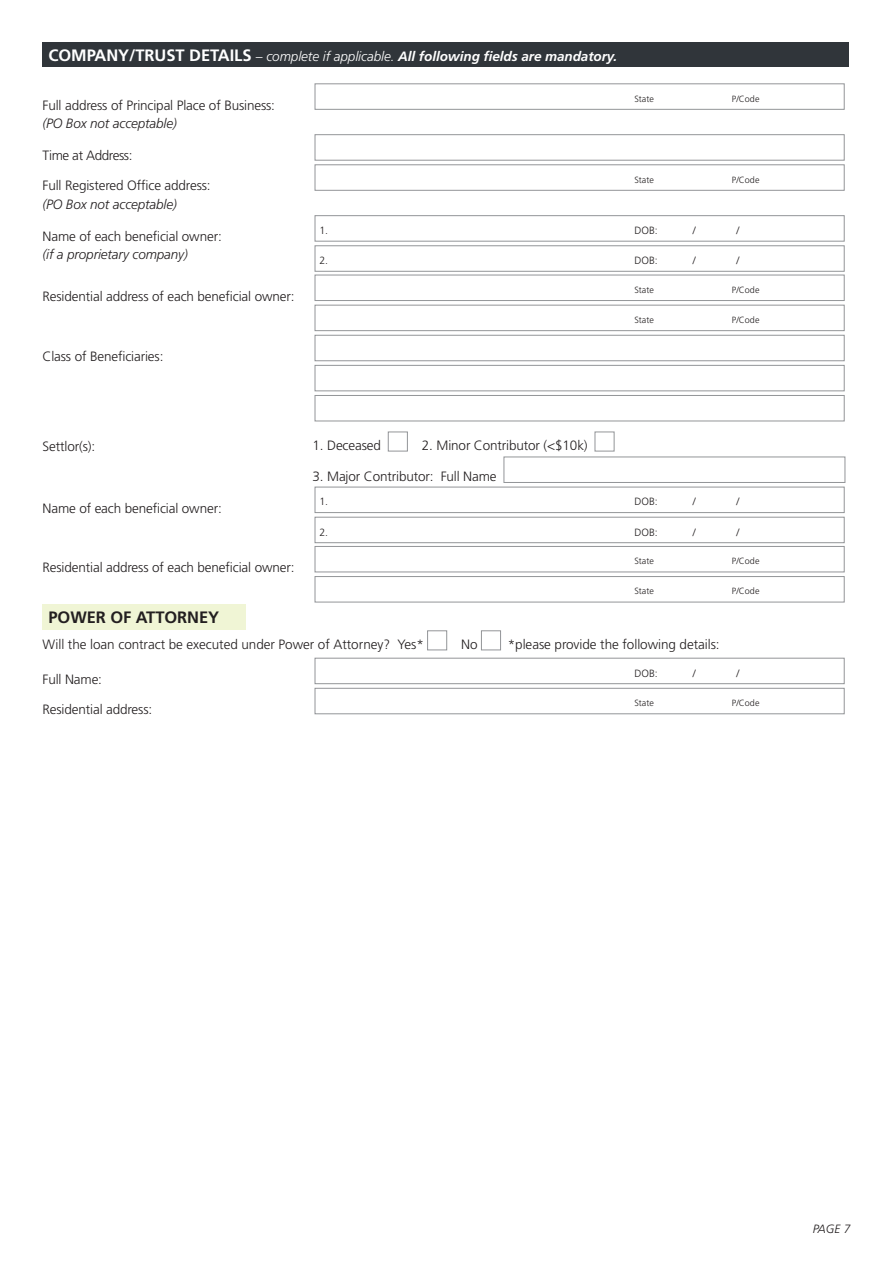
<style>
.page{position:relative;width:893px;height:1263px;background:#fff}
.page>*{position:absolute;margin:0;border:0;box-sizing:border-box;transform-origin:0 0}
.t1{font:700 16.5px "Frutiger";letter-spacing:-.005em;color:#231f20}
.t2{font:300 13.5px "Frutiger";letter-spacing:-.01em;color:#231f20}
.t3{font:italic 700 13.5px "Frutiger";letter-spacing:-.005em;color:#fff}
.t4{font:italic 300 13.5px "Frutiger";letter-spacing:-.01em;color:#231f20}
.t5{font:300 13.5px "Frutiger";letter-spacing:-.03em;color:#231f20}
.t6{font:italic 300 12px "Frutiger";color:#231f20}
.t7{font:300 10.5px "Frutiger";color:#231f20}
.t8{font:300 9px "Frutiger";color:#231f20}
.s1{font-style:normal;font-size:16.5px}
.s2{font-weight:300}
</style>
<div class="page">
<div style="left:315px;top:84px;width:529px;height:26px;border:1px solid #939598"></div>
<div style="left:315px;top:134px;width:529px;height:26px;border:1px solid #939598"></div>
<div style="left:315px;top:215px;width:529px;height:26px;border:1px solid #939598"></div>
<div style="left:315px;top:275px;width:529px;height:26px;border:1px solid #939598"></div>
<div style="left:315px;top:305px;width:529px;height:26px;border:1px solid #939598"></div>
<div style="left:315px;top:335px;width:529px;height:26px;border:1px solid #939598"></div>
<div style="left:315px;top:365px;width:529px;height:26px;border:1px solid #939598"></div>
<div style="left:315px;top:395px;width:529px;height:26px;border:1px solid #939598"></div>
<div style="left:388px;top:432px;width:20px;height:19px;background:#fff;border:1px solid #939598"></div>
<div style="left:595px;top:432px;width:19px;height:19px;background:#fff;border:1px solid #939598"></div>
<div style="left:504px;top:457px;width:341px;height:26px;border:1px solid #939598"></div>
<div style="left:315px;top:487px;width:529px;height:26px;border:1px solid #939598"></div>
<div style="left:315px;top:517px;width:529px;height:26px;border:1px solid #939598"></div>
<div style="left:315px;top:546px;width:529px;height:26px;border:1px solid #939598"></div>
<div style="left:315px;top:576px;width:529px;height:26px;border:1px solid #939598"></div>
<div style="left:43px;top:604px;width:203px;height:26px;background:#f0f5d5"></div>
<div style="left:427px;top:631px;width:20px;height:19px;background:#fff;border:1px solid #939598"></div>
<div style="left:481px;top:631px;width:20px;height:19px;background:#fff;border:1px solid #939598"></div>
<div style="left:315px;top:658px;width:529px;height:26px;border:1px solid #939598"></div>
<div style="left:315px;top:688px;width:529px;height:26px;border:1px solid #939598"></div>
<div style="left:43px;top:43px;width:806px;height:24px;background:#30353a"></div>
<p class="t3" style="left:49px;top:49px;width:570px"><span class="s1">COMPANY/TRUST DETAILS</span> <span class="s2">– complete if applicable.</span> All following fields are mandatory.</p>
<p class="t2" style="left:43px;top:97px;width:234px">Full address of Principal Place of Business:</p>
<p class="t4" style="left:43px;top:115px;width:136px">(PO Box not acceptable)</p>
<p class="t5" style="left:43px;top:148px;width:92px">Time at Address:</p>
<p class="t2" style="left:43px;top:178px;width:170px">Full Registered Office address:</p>
<p class="t8" style="left:634px;top:93px;width:21px">State</p>
<p class="t8" style="left:732px;top:93px;width:29px">P/Code</p>
<p class="t8" style="left:634px;top:174px;width:21px">State</p>
<p class="t8" style="left:732px;top:174px;width:29px">P/Code</p>
<p class="t4" style="left:43px;top:196px;width:136px">(PO Box not acceptable)</p>
<p class="t2" style="left:43px;top:229px;width:181px">Name of each beneficial owner:</p>
<p class="t7" style="left:319px;top:224px;width:10px">1.</p>
<p class="t7" style="left:634px;top:224px;width:25px">DOB:</p>
<p class="t7" style="left:693px;top:224px;width:4px">/</p>
<p class="t7" style="left:737px;top:224px;width:4px">/</p>
<p class="t4" style="left:43px;top:247px;width:147px">(if a proprietary company)</p>
<p class="t7" style="left:319px;top:255px;width:10px">2.</p>
<p class="t7" style="left:634px;top:255px;width:25px">DOB:</p>
<p class="t7" style="left:693px;top:255px;width:4px">/</p>
<p class="t7" style="left:737px;top:255px;width:4px">/</p>
<p class="t2" style="left:43px;top:288px;width:254px">Residential address of each beneficial owner:</p>
<p class="t8" style="left:634px;top:285px;width:21px">State</p>
<p class="t8" style="left:732px;top:285px;width:29px">P/Code</p>
<p class="t8" style="left:634px;top:315px;width:21px">State</p>
<p class="t8" style="left:732px;top:315px;width:29px">P/Code</p>
<p class="t2" style="left:43px;top:349px;width:122px">Class of Beneficiaries:</p>
<p class="t2" style="left:43px;top:439px;width:54px">Settlor(s):</p>
<p class="t2" style="left:313px;top:437px;width:70px">1. Deceased</p>
<p class="t2" style="left:422px;top:437px;width:167px">2. Minor Contributor (&lt;$10k)</p>
<p class="t2" style="left:313px;top:469px;width:186px">3. Major Contributor: Full Name</p>
<p class="t2" style="left:43px;top:500px;width:181px">Name of each beneficial owner:</p>
<p class="t7" style="left:319px;top:496px;width:10px">1.</p>
<p class="t7" style="left:634px;top:496px;width:25px">DOB:</p>
<p class="t7" style="left:693px;top:496px;width:4px">/</p>
<p class="t7" style="left:737px;top:496px;width:4px">/</p>
<p class="t7" style="left:319px;top:526px;width:10px">2.</p>
<p class="t7" style="left:634px;top:526px;width:25px">DOB:</p>
<p class="t7" style="left:693px;top:526px;width:4px">/</p>
<p class="t7" style="left:737px;top:526px;width:4px">/</p>
<p class="t2" style="left:43px;top:560px;width:254px">Residential address of each beneficial owner:</p>
<p class="t8" style="left:634px;top:556px;width:21px">State</p>
<p class="t8" style="left:732px;top:556px;width:29px">P/Code</p>
<p class="t8" style="left:634px;top:586px;width:21px">State</p>
<p class="t8" style="left:732px;top:586px;width:29px">P/Code</p>
<p class="t1" style="left:49px;top:607px;width:172px">POWER OF ATTORNEY</p>
<p class="t2" style="left:43px;top:636px;width:383px">Will the loan contract be executed under Power of Attorney? Yes*</p>
<p class="t2" style="left:461px;top:636px;width:18px">No</p>
<p class="t2" style="left:508px;top:636px;width:213px">*please provide the following details:</p>
<p class="t2" style="left:43px;top:672px;width:61px">Full Name:</p>
<p class="t7" style="left:634px;top:667px;width:25px">DOB:</p>
<p class="t7" style="left:693px;top:667px;width:4px">/</p>
<p class="t7" style="left:737px;top:667px;width:4px">/</p>
<p class="t2" style="left:43px;top:702px;width:111px">Residential address:</p>
<p class="t8" style="left:634px;top:698px;width:21px">State</p>
<p class="t8" style="left:732px;top:698px;width:29px">P/Code</p>
<p class="t6" style="left:813px;top:1222px;width:39px">PAGE 7</p>
</div>
